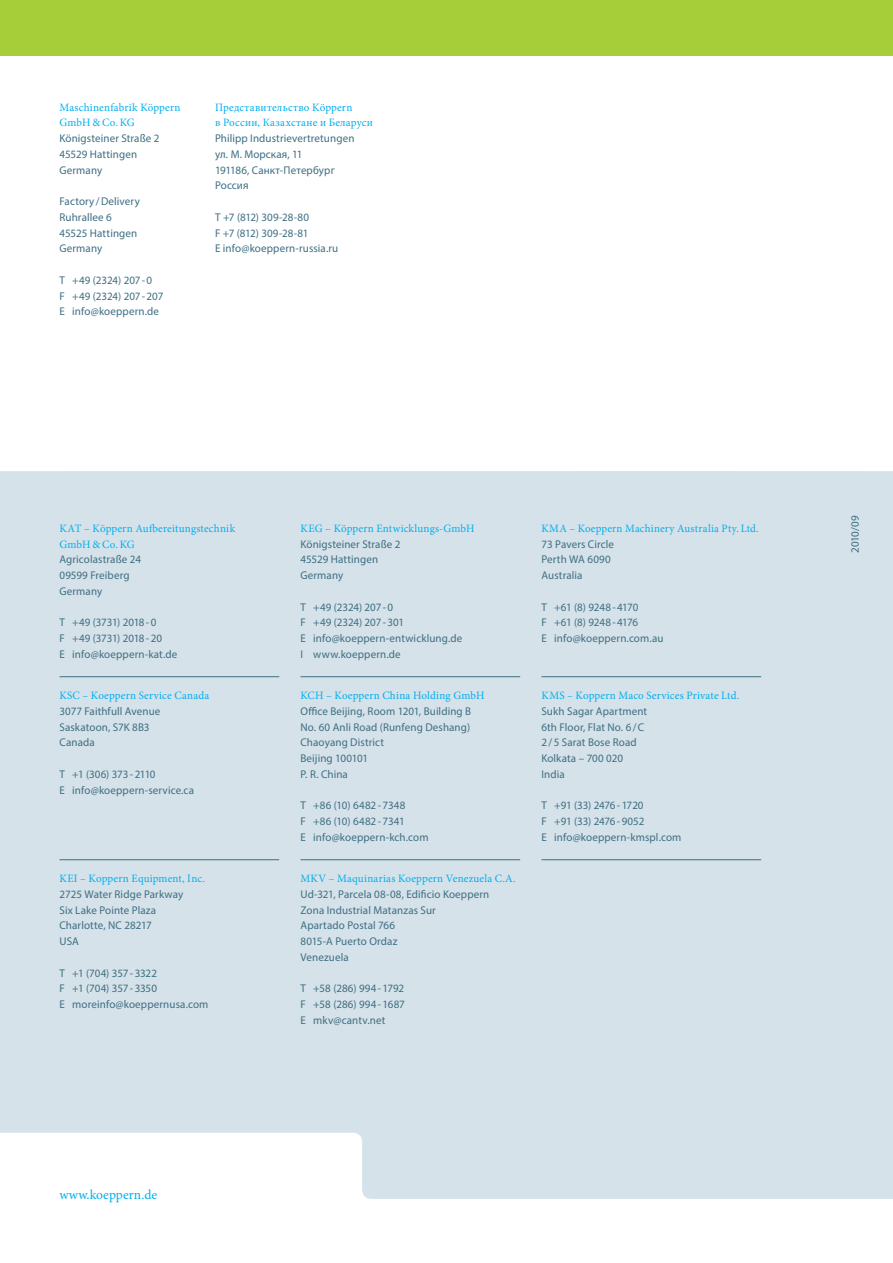
<style>
.page{position:relative;width:893px;height:1263px;background:#fff}
.page>*{position:absolute;margin:0;border:0;box-sizing:border-box;transform-origin:0 0}
.t1{font:13.5px "Minion Pro";letter-spacing:.005em;color:#00aeef}
.t2{font:11.25px/15.8px "Myriad Pro";letter-spacing:.01em;color:#3d6e82}
.t3{font:11.25px/15.8px "Minion Pro";letter-spacing:.015em;color:#00aeef}
</style>
<div class="page">
<div style="left:0;top:0;width:893px;height:55px;background:#a6ce39"></div>
<div style="left:0;top:471px;width:893px;height:728px;background:#d6e2e9"></div>
<hr style="left:60px;top:676px;width:219px;height:1px;background:#3d6e82">
<hr style="left:300px;top:676px;width:220px;height:1px;background:#3d6e82">
<hr style="left:541px;top:676px;width:220px;height:1px;background:#3d6e82">
<hr style="left:60px;top:859px;width:219px;height:1px;background:#3d6e82">
<hr style="left:300px;top:859px;width:220px;height:1px;background:#3d6e82">
<hr style="left:541px;top:859px;width:220px;height:1px;background:#3d6e82">
<p class="t3" style="left:60px;top:99px;width:122px">Maschinenfabrik Köppern<br>GmbH &amp; Co. KG</p>
<p class="t2" style="left:60px;top:130px;width:101px">Königsteiner Straße 2<br>45529 Hattingen<br>Germany</p>
<p class="t2" style="left:60px;top:193px;width:82px">Factory /Delivery<br>Ruhrallee 6<br>45525 Hattingen<br>Germany</p>
<p class="t2" style="left:60px;top:272px;width:105px">T +49 (2324) 207-0<br>F +49 (2324) 207-207<br>E info@koeppern.de</p>
<p class="t3" style="left:215px;top:99px;width:160px">Представительство Köppern<br>в России, Казахстане и Беларуси</p>
<p class="t2" style="left:215px;top:130px;width:141px">Philipp Industrievertretungen ул. М. Морская, 11<br>191186, Санкт-Петербург<br>Россия</p>
<p class="t2" style="left:215px;top:209px;width:125px">Т +7 (812) 309-28-80<br>F +7 (812) 309-28-81<br>E info@koeppern-russia.ru</p>
<p class="t3" style="left:60px;top:520px;width:177px">KAT – Köppern Aufbereitungstechnik<br>GmbH &amp; Co. KG</p>
<p class="t2" style="left:60px;top:551px;width:83px">Agricolastraße 24<br>09599 Freiberg<br>Germany</p>
<p class="t2" style="left:60px;top:614px;width:119px">T +49 (3731) 2018-0<br>F +49 (3731) 2018-20<br>E info@koeppern‑kat.de</p>
<p class="t3" style="left:60px;top:688px;width:151px">KSC – Koeppern Service Canada</p>
<p class="t2" style="left:60px;top:703px;width:102px">3077 Faithfull Avenue<br>Saskatoon, S7K 8B3<br>Canada</p>
<p class="t2" style="left:60px;top:766px;width:136px">T +1 (306) 373-2110<br>E info@koeppern‑service.ca</p>
<p class="t3" style="left:60px;top:871px;width:147px">KEI – Koppern Equipment, Inc.</p>
<p class="t2" style="left:60px;top:886px;width:125px">2725 Water Ridge Parkway<br>Six Lake Pointe Plaza<br>Charlotte, NC 28217<br>USA</p>
<p class="t2" style="left:60px;top:965px;width:150px">T +1 (704) 357-3322<br>F +1 (704) 357-3350<br>E moreinfo@koeppernusa.com</p>
<p class="t3" style="left:300px;top:520px;width:176px">KEG – Köppern Entwicklungs‑GmbH</p>
<p class="t2" style="left:300px;top:536px;width:101px">Königsteiner Straße 2<br>45529 Hattingen<br>Germany</p>
<p class="t2" style="left:300px;top:599px;width:163px">T +49 (2324) 207-0<br>F +49 (2324) 207-301<br>E info@koeppern‑entwicklung.de<br>I www.koeppern.de</p>
<p class="t3" style="left:300px;top:688px;width:186px">KCH – Koeppern China Holding GmbH</p>
<p class="t2" style="left:300px;top:703px;width:172px">Office Beijing, Room 1201, Building B<br>No. 60 Anli Road (Runfeng Deshang)<br>Chaoyang District<br>Beijing 100101<br>P. R. China</p>
<p class="t2" style="left:300px;top:797px;width:130px">T +86 (10) 6482-7348<br>F +86 (10) 6482-7341<br>E info@koeppern‑kch.com</p>
<p class="t3" style="left:300px;top:871px;width:217px">MKV – Maquinarias Koeppern Venezuela C.A.</p>
<p class="t2" style="left:300px;top:886px;width:190px">Ud-321, Parcela 08-08, Edificio Koeppern<br>Zona Industrial Matanzas Sur<br>Apartado Postal 766<br>8015‑A Puerto Ordaz<br>Venezuela</p>
<p class="t2" style="left:300px;top:980px;width:106px;text-align:justify">T +58 (286) 994-1792<br>F +58 (286) 994-1687<br>E mkv@cantv.net</p>
<p class="t3" style="left:541px;top:520px;width:219px">KMA – Koeppern Machinery Australia Pty. Ltd.</p>
<p class="t2" style="left:541px;top:536px;width:74px">73 Pavers Circle<br>Perth WA 6090<br>Australia</p>
<p class="t2" style="left:541px;top:599px;width:124px">T +61 (8) 9248-4170<br>F +61 (8) 9248-4176<br>E info@koeppern.com.au</p>
<p class="t3" style="left:541px;top:688px;width:199px">KMS – Koppern Maco Services Private Ltd.</p>
<p class="t2" style="left:541px;top:703px;width:107px">Sukh Sagar Apartment<br>6th Floor, Flat No. 6/C<br>2/5 Sarat Bose Road<br>Kolkata – 700 020<br>India</p>
<p class="t2" style="left:541px;top:797px;width:141px">T +91 (33) 2476-1720<br>F +91 (33) 2476-9052<br>E info@koeppern‑kmspl.com</p>
<p class="t1" style="left:60px;top:1185px;width:99px">www.koeppern.de</p>
<p class="t2" style="left:847px;top:553px;width:39px;rotate:-90deg">2010/09</p>
</div>
